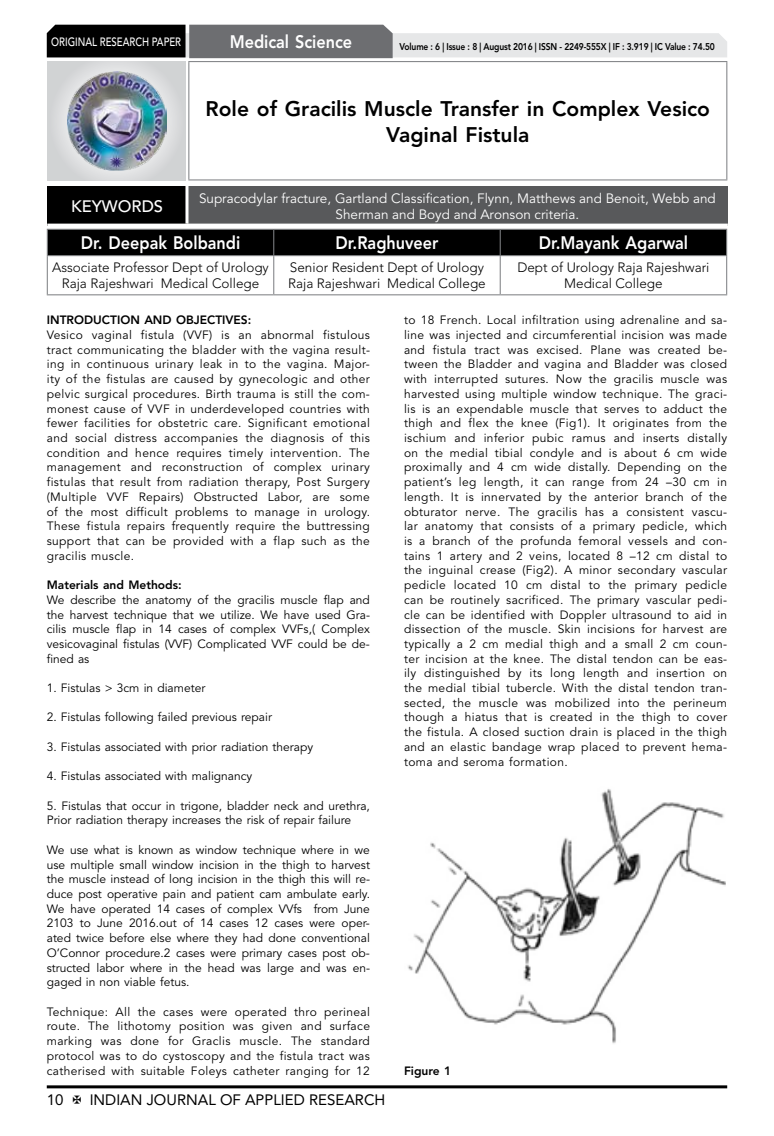
<style>
.page{position:relative;width:774px;height:1136px;background:#fff}
.page>*{position:absolute;margin:0;border:0;box-sizing:border-box;transform-origin:0 0}
.t1{font:800 21px/26.2px "Avenir LT Std";color:#000;text-align:center}
.t2{font:800 18px "Avenir LT Std";color:#fff;scale:.9 1}
.t3{font:500 16.5px "Avenir LT Std";color:#fff}
.t4{font:15px "Avenir LT Std";color:#000}
.t5{font:300 13.5px/16.2px "Avenir LT Std";color:#000;text-align:center}
.t6{font:13.5px/16.2px "Avenir LT Std";color:#fff;text-align:center}
.t7{font:12px/14.7px "Avenir LT Std";color:#000;text-align:justify}
.t8{font:800 12px "Avenir LT Std";color:#000}
.t9{font:500 12px "Avenir LT Std";color:#fff;scale:.8 1}
.t10{font:800 9.75px "Avenir LT Std";letter-spacing:-.02em;color:#000;scale:.87 1}
</style>
<div class="page">
<hr style="left:47px;top:1085px;width:680px;height:3px;background:#000">
<div style="left:48px;top:62px;width:137px;height:118px;background:linear-gradient(to right,#d9dadb,#d9dadb)"></div>
<img style="left:68px;top:71px;width:99px;height:100px">
<svg style="left:47px;top:25px;width:680px;height:33px;background:#979899"></svg>
<hr style="left:188px;top:61px;width:539px;height:1px;background:#808285">
<hr style="left:188px;top:62px;width:1px;height:117px;background:#808285">
<hr style="left:726px;top:62px;width:1px;height:117px;background:#808285">
<hr style="left:188px;top:179px;width:539px;height:1px;background:#808285">
<div style="left:47px;top:229px;width:680px;height:26px;background:#000"></div>
<hr style="left:47px;top:255px;width:227px;height:1px;background:#808285">
<hr style="left:47px;top:256px;width:1px;height:38px;background:#808285">
<hr style="left:274px;top:255px;width:226px;height:1px;background:#808285">
<hr style="left:273px;top:256px;width:1px;height:38px;background:#808285">
<hr style="left:500px;top:255px;width:227px;height:1px;background:#808285">
<hr style="left:500px;top:256px;width:1px;height:38px;background:#808285">
<hr style="left:726px;top:256px;width:1px;height:38px;background:#808285">
<hr style="left:47px;top:294px;width:227px;height:1px;background:#808285">
<hr style="left:274px;top:294px;width:226px;height:1px;background:#808285">
<hr style="left:500px;top:294px;width:227px;height:1px;background:#808285">
<div style="left:47px;top:186px;width:140px;height:39px;background:#000"></div>
<div style="left:187px;top:186px;width:541px;height:39px;background:#58595b"></div>
<hr style="left:185px;top:186px;width:3px;height:37px;background:#fff">
<hr style="left:47px;top:223px;width:140px;height:3px;background:#fff">
<hr style="left:187px;top:223px;width:541px;height:3px;background:#fff">
<img style="left:408px;top:789px;width:317px;height:255px">
<p class="t9" style="left:51px;top:34px;width:163px">ORIGINAL RESEARCH PAPER</p>
<h2 class="t2" style="left:230px;top:31px;width:138px">Medical Science</h2>
<p class="t10" style="left:400px;top:41px;width:364px">Volume : 6 | Issue : 8 | August 2016 | ISSN - 2249-555X | IF : 3.919 | IC Value : 74.50</p>
<h1 class="t1" style="left:206px;top:95px;width:506px">Role of Gracilis Muscle Transfer in Complex Vesico<br>Vaginal Fistula</h1>
<h3 class="t3" style="left:71px;top:196px;width:94px">KEYWOR DS</h3>
<p class="t6" style="left:199px;top:190px;width:518px">Supracodylar fracture, Gartland Classification, Flynn, Matthews and Benoit, Webb and<br>Sherman and Boyd and Aronson criteria.</p>
<h2 class="t2" style="left:81px;top:232px;width:179px">Dr. Deepak Bolbandi</h2>
<h2 class="t2" style="left:335px;top:232px;width:116px">Dr.Raghuveer</h2>
<h2 class="t2" style="left:539px;top:232px;width:168px">Dr.Mayank Agarwal</h2>
<p class="t5" style="left:52px;top:259px;width:218px">Associate Professor Dept of Urology<br>Raja Rajeshwari Medical College</p>
<p class="t5" style="left:288px;top:259px;width:199px;text-align:left">Senior Resident Dept of Urology<br>Raja Rajeshwari Medical College</p>
<p class="t5" style="left:517px;top:259px;width:194px">Dept of Urology Raja Rajeshwari<br>Medical College</p>
<p class="t8" style="left:47px;top:313px;width:206px">INTRODUCTION AND OBJECTIVES:</p>
<p class="t7" style="left:47px;top:328px;width:325px">Vesico vaginal fistula (VVF) is an abnormal fistulous tract communicating the bladder with the vagina result&shy;ing in continuous urinary leak in to the vagina. Major&shy;ity of the fistulas are caused by gynecologic and other pelvic surgical procedures. Birth trauma is still the com&shy;monest cause of VVF in underdeveloped countries with fewer facilities for obstetric care. Significant emotional and social distress accompanies the diagnosis of this condition and hence requires timely intervention. The management and reconstruction of complex urinary fistulas that result from radiation therapy, Post Surgery (Multiple VVF Repairs) Obstructed Labor, are some of the most difficult problems to manage in urology.<br>These fistula repairs frequently require the buttressing support that can be provided with a flap such as the gracilis muscle.</p>
<p class="t8" style="left:47px;top:577px;width:136px">Materials and Methods:</p>
<p class="t7" style="left:47px;top:592px;width:325px">We describe the anatomy of the gracilis muscle flap and the harvest technique that we utilize. We have used Gra&shy;cilis muscle flap in 14 cases of complex VVFs,( Complex vesicovaginal fistulas (VVF) Complicated VVF could be de&shy;fined as</p>
<p class="t7" style="left:47px;top:680px;width:160px">1. Fistulas &gt; 3cm in diameter</p>
<p class="t7" style="left:47px;top:710px;width:227px">2. Fistulas following failed previous repair</p>
<p class="t7" style="left:47px;top:739px;width:268px">3. Fistulas associated with prior radiation therapy</p>
<p class="t7" style="left:47px;top:769px;width:207px">4. Fistulas associated with malignancy</p>
<p class="t7" style="left:47px;top:798px;width:325px">5. Fistulas that occur in trigone, bladder neck and urethra,<br>Prior radiation therapy increases the risk of repair failure</p>
<p class="t7" style="left:47px;top:842px;width:325px">We use what is known as window technique where in we use multiple small window incision in the thigh to harvest the muscle instead of long incision in the thigh this will re&shy;duce post operative pain and patient cam ambulate early.<br>We have operated 14 cases of complex VVfs from June 2103 to June 2016.out of 14 cases 12 cases were oper&shy;ated twice before else where they had done conventional O’Connor procedure.2 cases were primary cases post ob&shy;structed labor where in the head was large and was en&shy;gaged in non viable fetus.</p>
<p class="t7" style="left:47px;top:1004px;width:325px">Technique: All the cases were operated thro perineal route. The lithotomy position was given and surface marking was done for Graclis muscle. The standard protocol was to do cystoscopy and the fistula tract was catherised with suitable Foleys catheter ranging for 12</p>
<p class="t4" style="left:47px;top:1090px;width:18px">10</p>
<p class="t4" style="left:90px;top:1090px;width:297px">INDIAN JOURNAL OF APPLIED RESEARCH</p>
<p class="t7" style="left:404px;top:313px;width:325px">to 18 French. Local infiltration using adrenaline and sa&shy;line was injected and circumferential incision was made and fistula tract was excised. Plane was created be&shy;tween the Bladder and vagina and Bladder was closed with interrupted sutures. Now the gracilis muscle was harvested using multiple window technique. The graci&shy;lis is an expendable muscle that serves to adduct the thigh and flex the knee (Fig1). It originates from the ischium and inferior pubic ramus and inserts distally on the medial tibial condyle and is about 6 cm wide proximally and 4 cm wide distally. Depending on the patient’s leg length, it can range from 24 –30 cm in length. It is innervated by the anterior branch of the obturator nerve. The gracilis has a consistent vascu&shy;lar anatomy that consists of a primary pedicle, which is a branch of the profunda femoral vessels and con&shy;tains 1 artery and 2 veins, located 8 –12 cm distal to the inguinal crease (Fig2). A minor secondary vascular pedicle located 10 cm distal to the primary pedicle can be routinely sacrificed. The primary vascular pedi&shy;cle can be identified with Doppler ultrasound to aid in dissection of the muscle. Skin incisions for harvest are typically a 2 cm medial thigh and a small 2 cm coun&shy;ter incision at the knee. The distal tendon can be eas&shy;ily distinguished by its long length and insertion on the medial tibial tubercle. With the distal tendon tran&shy;sected, the muscle was mobilized into the perineum though a hiatus that is created in the thigh to cover the fistula. A closed suction drain is placed in the thigh and an elastic bandage wrap placed to prevent hema&shy;toma and seroma formation.</p>
<p class="t8" style="left:404px;top:1063px;width:49px">Figure 1</p>
</div>
